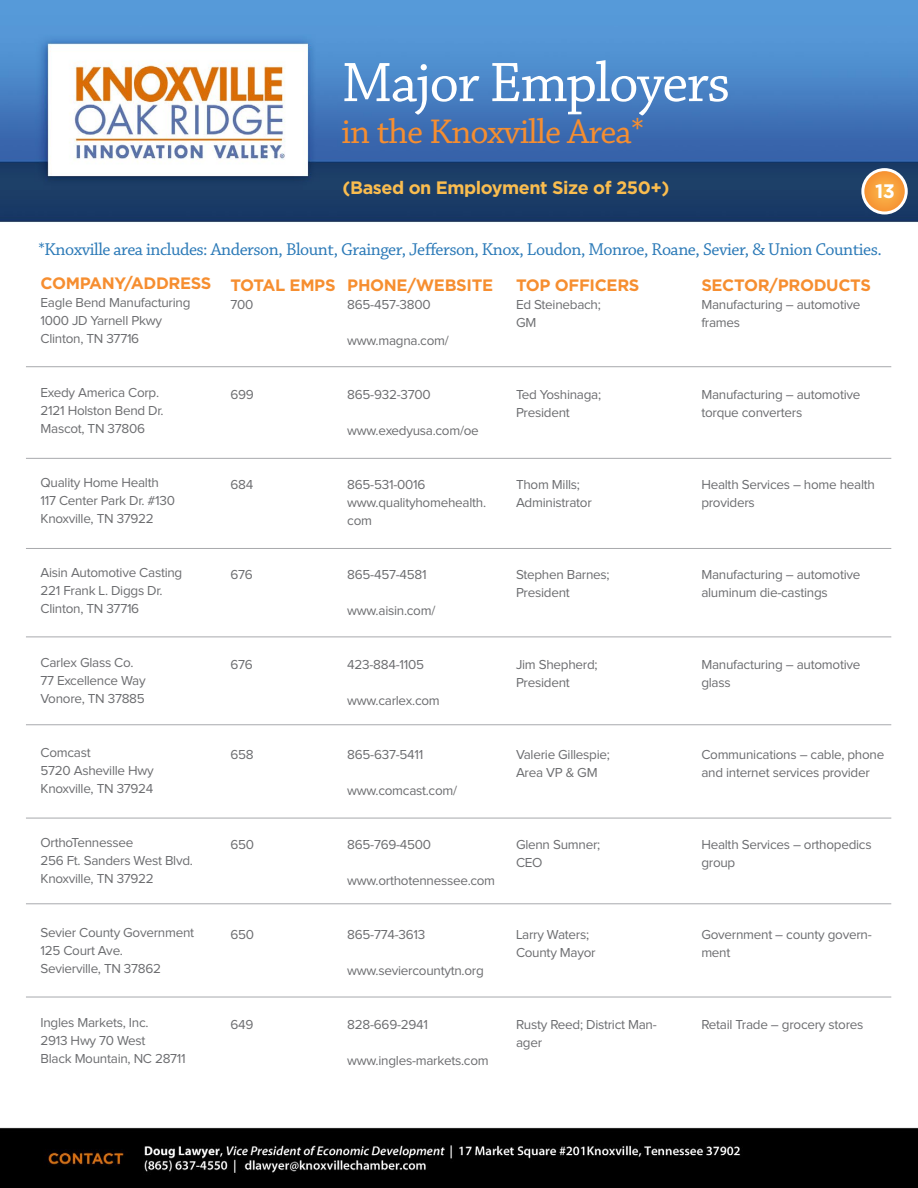
<style>
.page{position:relative;width:918px;height:1188px;background:#fff}
.page>*{position:absolute;margin:0;border:0;box-sizing:border-box;transform-origin:0 0}
.t1{font:58.5px "Chaparral Pro";letter-spacing:-.025em;color:#fff}
.t2{font:36px "Chaparral Pro";letter-spacing:-.025em;color:#f68e30}
.t3{font:700 19.5px "Gotham";color:#fff}
.t4{font:18px "Chaparral Pro";letter-spacing:-.025em;color:#2a79b7}
.t5{font:700 18px "Gotham";letter-spacing:-.025em;color:#fabd4f}
.t6{font:700 16.5px "Gotham";letter-spacing:-.02em;color:#f68e30}
.t7{font:13.5px/18px "Proxima Nova";letter-spacing:-.02em;color:#6c6d70}
</style>
<div class="page">
<img style="left:0;top:0;width:918px;height:1188px">
<svg style="left:863px;top:170px;width:43px;height:43px"></svg>
<div style="left:861px;top:168px;width:47px;height:46px;border:3px solid #fff;border-radius:50%"></div>
<hr style="left:26px;top:458px;width:865px;height:1px;background:#a8a9ad">
<hr style="left:26px;top:366px;width:865px;height:1px;background:#a8a9ad">
<hr style="left:26px;top:548px;width:865px;height:1px;background:#a8a9ad">
<hr style="left:26px;top:637px;width:865px;height:1px;background:#a8a9ad">
<hr style="left:26px;top:724px;width:865px;height:1px;background:#a8a9ad">
<hr style="left:26px;top:818px;width:865px;height:1px;background:#a8a9ad">
<hr style="left:26px;top:903px;width:865px;height:1px;background:#a8a9ad">
<hr style="left:26px;top:997px;width:865px;height:1px;background:#a8a9ad">
<p class="t1" style="left:342px;top:50px;width:390px">Major Employers</p>
<p class="t2" style="left:342px;top:112px;width:304px">in the Knoxville Area*</p>
<p class="t5" style="left:343px;top:177px;width:328px">(Based on Employment Size of 250+)</p>
<p class="t3" style="left:875px;top:180px;width:21px">13</p>
<p class="t4" style="left:39px;top:240px;width:845px">*Knoxville area includes: Anderson, Blount, Grainger, Jefferson, Knox, Loudon, Monroe, Roane, Sevier, &amp; Union Counties.</p>
<p class="t6" style="left:40px;top:274px;width:173px">COMPANY/ADDRESS</p>
<p class="t7" style="left:40px;top:295px;width:152px">Eagle Bend Manufacturing</p>
<p class="t7" style="left:40px;top:313px;width:123px">1000 JD Yarnell Pkwy</p>
<p class="t7" style="left:40px;top:331px;width:100px">Clinton, TN 37716</p>
<p class="t7" style="left:40px;top:385px;width:120px">Exedy America Corp.</p>
<p class="t7" style="left:40px;top:403px;width:125px">2121 Holston Bend Dr.</p>
<p class="t7" style="left:40px;top:421px;width:106px">Mascot, TN 37806</p>
<p class="t7" style="left:40px;top:475px;width:120px">Quality Home Health</p>
<p class="t7" style="left:40px;top:493px;width:136px">117 Center Park Dr. #130</p>
<p class="t7" style="left:40px;top:511px;width:115px">Knoxville, TN 37922</p>
<p class="t7" style="left:40px;top:565px;width:143px">Aisin Automotive Casting</p>
<p class="t7" style="left:40px;top:583px;width:124px">221 Frank L. Diggs Dr.</p>
<p class="t7" style="left:40px;top:601px;width:100px">Clinton, TN 37716</p>
<p class="t7" style="left:40px;top:655px;width:95px">Carlex Glass Co.</p>
<p class="t7" style="left:40px;top:673px;width:107px">77 Excellence Way</p>
<p class="t7" style="left:40px;top:691px;width:106px">Vonore, TN 37885</p>
<p class="t7" style="left:40px;top:745px;width:52px">Comcast</p>
<p class="t7" style="left:40px;top:763px;width:115px">5720 Asheville Hwy</p>
<p class="t7" style="left:40px;top:781px;width:115px">Knoxville, TN 37924</p>
<p class="t7" style="left:40px;top:835px;width:94px">OrthoTennessee</p>
<p class="t7" style="left:40px;top:853px;width:154px">256 Ft. Sanders West Blvd.</p>
<p class="t7" style="left:40px;top:871px;width:115px">Knoxville, TN 37922</p>
<p class="t7" style="left:40px;top:925px;width:155px">Sevier County Government</p>
<p class="t7" style="left:40px;top:943px;width:84px">125 Court Ave.</p>
<p class="t7" style="left:40px;top:961px;width:122px">Sevierville, TN 37862</p>
<p class="t7" style="left:40px;top:1015px;width:110px">Ingles Markets, Inc.</p>
<p class="t7" style="left:40px;top:1033px;width:107px">2913 Hwy 70 West</p>
<p class="t7" style="left:40px;top:1051px;width:147px">Black Mountain, NC 28711</p>
<p class="t6" style="left:230px;top:276px;width:107px">TOTAL EMPS</p>
<p class="t7" style="left:230px;top:296px;width:24px">700</p>
<p class="t6" style="left:347px;top:276px;width:147px">PHONE/WEBSITE</p>
<p class="t7" style="left:347px;top:296px;width:85px">865-457-3800</p>
<p class="t7" style="left:347px;top:332px;width:103px">www.magna.com/</p>
<p class="t7" style="left:230px;top:386px;width:25px">699</p>
<p class="t7" style="left:347px;top:386px;width:85px">865-932-3700</p>
<p class="t7" style="left:347px;top:422px;width:133px">www.exedyusa.com/oe</p>
<p class="t7" style="left:230px;top:476px;width:24px">684</p>
<p class="t7" style="left:347px;top:476px;width:80px">865-531-0016</p>
<p class="t7" style="left:347px;top:494px;width:140px">www.qualityhomehealth. com</p>
<p class="t7" style="left:230px;top:566px;width:24px">676</p>
<p class="t7" style="left:230px;top:656px;width:24px">676</p>
<p class="t7" style="left:347px;top:566px;width:81px">865-457-4581</p>
<p class="t7" style="left:347px;top:602px;width:90px">www.aisin.com/</p>
<p class="t7" style="left:347px;top:656px;width:78px">423-884-1105</p>
<p class="t7" style="left:347px;top:692px;width:94px">www.carlex.com</p>
<p class="t7" style="left:230px;top:746px;width:25px">658</p>
<p class="t7" style="left:347px;top:746px;width:78px">865-637-5411</p>
<p class="t7" style="left:347px;top:782px;width:111px">www.comcast.com/</p>
<p class="t7" style="left:230px;top:836px;width:25px">650</p>
<p class="t7" style="left:347px;top:836px;width:85px">865-769-4500</p>
<p class="t7" style="left:347px;top:872px;width:149px">www.orthotennessee.com</p>
<p class="t7" style="left:230px;top:926px;width:25px">650</p>
<p class="t7" style="left:347px;top:926px;width:79px">865-774-3613</p>
<p class="t7" style="left:347px;top:962px;width:138px">www.seviercountytn.org</p>
<p class="t7" style="left:230px;top:1016px;width:24px">649</p>
<p class="t7" style="left:347px;top:1016px;width:82px">828-669-2941</p>
<p class="t7" style="left:347px;top:1052px;width:143px">www.ingles-markets.com</p>
<p class="t6" style="left:516px;top:276px;width:125px">TOP OFFICERS</p>
<p class="t7" style="left:516px;top:296px;width:86px">Ed Steinebach;</p>
<p class="t7" style="left:516px;top:314px;width:22px">GM</p>
<p class="t7" style="left:516px;top:386px;width:87px">Ted Yoshinaga;</p>
<p class="t7" style="left:516px;top:404px;width:55px">President</p>
<p class="t7" style="left:516px;top:476px;width:65px">Thom Mills;</p>
<p class="t7" style="left:516px;top:494px;width:77px">Administrator</p>
<p class="t7" style="left:516px;top:566px;width:95px">Stephen Barnes;</p>
<p class="t7" style="left:516px;top:584px;width:55px">President</p>
<p class="t7" style="left:516px;top:656px;width:83px">Jim Shepherd;</p>
<p class="t7" style="left:516px;top:674px;width:55px">President</p>
<p class="t7" style="left:516px;top:746px;width:95px">Valerie Gillespie;</p>
<p class="t7" style="left:516px;top:764px;width:83px">Area VP &amp; GM</p>
<p class="t7" style="left:516px;top:836px;width:86px">Glenn Sumner;</p>
<p class="t7" style="left:516px;top:854px;width:28px">CEO</p>
<p class="t7" style="left:516px;top:926px;width:75px">Larry Waters;</p>
<p class="t7" style="left:516px;top:944px;width:81px">County Mayor</p>
<p class="t7" style="left:516px;top:1016px;width:142px">Rusty Reed; District Man&shy;ager</p>
<p class="t6" style="left:701px;top:276px;width:171px">SECTOR/PRODUCTS</p>
<p class="t7" style="left:701px;top:296px;width:161px">Manufacturing – automotive frames</p>
<p class="t7" style="left:701px;top:386px;width:161px">Manufacturing – automotive torque converters</p>
<p class="t7" style="left:701px;top:476px;width:175px">Health Services – home health providers</p>
<p class="t7" style="left:701px;top:566px;width:161px">Manufacturing – automotive aluminum die-castings</p>
<p class="t7" style="left:701px;top:656px;width:161px">Manufacturing – automotive glass</p>
<p class="t7" style="left:701px;top:746px;width:184px">Communications – cable, phone and internet services provider</p>
<p class="t7" style="left:701px;top:836px;width:172px">Health Services – orthopedics group</p>
<p class="t7" style="left:701px;top:926px;width:172px">Government – county govern&shy;ment</p>
<p class="t7" style="left:701px;top:1016px;width:164px">Retail Trade – grocery stores</p>
</div>
